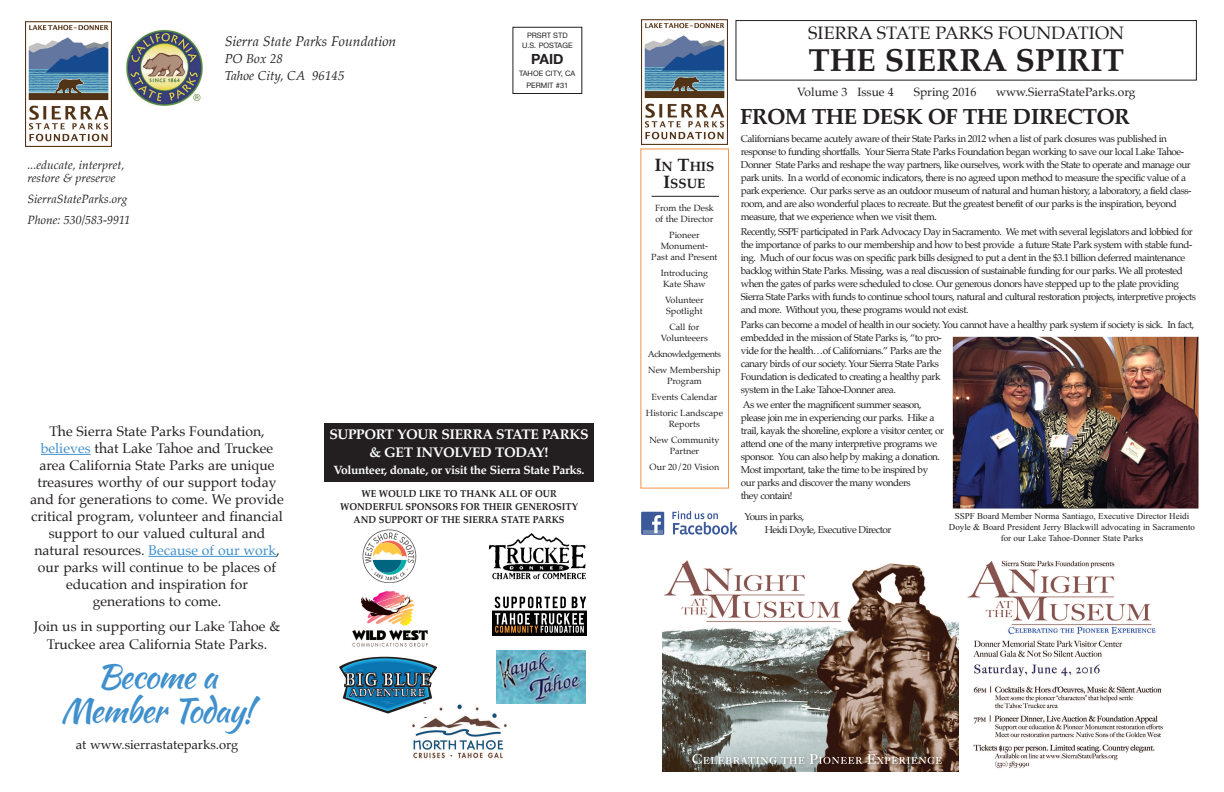
<style>
.page{position:relative;width:1224px;height:792px;background:#fff}
.page>*{position:absolute;margin:0;border:0;box-sizing:border-box;transform-origin:0 0}
.t1{font:33px/34px "Kaushan Script";letter-spacing:-.03em;color:#3f90cd;text-align:center}
.t2{font:700 32px "Palatino";color:#231f20}
.t3{font:700 22px "Palatino";letter-spacing:-.025em;color:#231f20}
.t4{font:18px "Palatino";color:#231f20}
.t5{font:14px/17px "Palatino";color:#231f20;text-align:center}
.t6{font:700 14px/18.5px "Palatino";letter-spacing:-.025em;color:#fff;text-align:center}
.t7{font:italic 14px "Palatino";color:#231f20}
.t8{font:700 14px "Helvetica Neue";color:#231f20}
.t9{font:700 13.5px/17px "Palatino";color:#231f20;text-align:center}
.t10{font:13px "Palatino";color:#231f20}
.t11{font:italic 13px/17px "Palatino";color:#231f20}
.t12{font:700 13px "Times New Roman";color:#231f20}
.t13{font:italic 12px/13px "Palatino";color:#231f20}
.t14{font:12px "Palatino";color:#231f20}
.t15{font:700 12px "Palatino";letter-spacing:-.025em;color:#fff}
.t16{font:10px/13px "Palatino";letter-spacing:-.05em;color:#231f20}
.t17{font:700 10px/13.2px "Palatino";color:#231f20;text-align:center;scale:.93 1}
.t18{font:9px/11px "Palatino";color:#231f20;text-align:center}
.t19{font:9px/10.8px "Times New Roman";color:#231f20;text-align:center}
.t20{font:9px/16px "Palatino";letter-spacing:-.05em;color:#231f20}
.t21{font:7.5px/10px "Helvetica Neue";color:#231f20;text-align:center}
.s1{color:#3f90cd}
.s2{font-size:18px}
</style>
<div class="page">
<div style="left:736px;top:20px;width:461px;height:60px;border:1px solid #231f20"></div>
<img style="left:641px;top:19px;width:87px;height:125px">
<div style="left:640px;top:148px;width:89px;height:341px;border:1px solid #f69146"></div>
<hr style="left:652px;top:196px;width:67px;height:1px;background:#231f20">
<img style="left:25px;top:21px;width:87px;height:125px">
<img style="left:127px;top:29px;width:75px;height:76px">
<div style="left:324px;top:423px;width:270px;height:59px;background:#231f20"></div>
<svg style="left:363px;top:529px;width:53px;height:54px"></svg>
<img style="left:490px;top:534px;width:96px;height:46px">
<img style="left:352px;top:591px;width:76px;height:56px">
<img style="left:412px;top:703px;width:95px;height:57px">
<div style="left:488px;top:650px;width:104px;height:54px;background:#fff"></div>
<img style="left:496px;top:650px;width:90px;height:53px">
<div style="left:513px;top:27px;width:69px;height:67px;border:1px solid #231f20"></div>
<hr style="left:41px;top:454px;width:50px;height:1px;background:#3f90cd">
<hr style="left:149px;top:556px;width:127px;height:1px;background:#3f90cd">
<div style="left:487px;top:595px;width:101px;height:44px;background:linear-gradient(to right,#fff,#fff)"></div>
<img style="left:492px;top:597px;width:94px;height:39px">
<svg style="left:672px;top:511px;width:66px;height:24px"></svg>
<div style="left:641px;top:512px;width:23px;height:23px;background:#3c5a9a"></div>
<hr style="left:643px;top:530px;width:20px;height:3px;background:#6d84b2">
<svg style="left:652px;top:515px;width:9px;height:18px"></svg>
<img style="left:663px;top:560px;width:296px;height:212px">
<svg style="left:967px;top:560px;width:196px;height:209px"></svg>
<div style="left:340px;top:657px;width:96px;height:59px;background:#fff"></div>
<img style="left:340px;top:657px;width:96px;height:57px">
<img style="left:953px;top:337px;width:246px;height:172px">
<p class="t13" style="left:27px;top:159px;width:98px">...educate, interpret, restore &amp; preserve</p>
<p class="t13" style="left:27px;top:189px;width:105px;line-height:21px">SierraStateParks.org<br>Phone: 530/583-9911</p>
<h3 class="t7" style="left:225px;top:35px;width:173px">Sierra State Parks Foundation</h3>
<h3 class="t11" style="left:225px;top:51px;width:121px">PO Box 28<br>Tahoe City, CA 96145</h3>
<p class="t21" style="left:522px;top:31px;width:52px">PRSRT STD<br>U.S. POSTAGE</p>
<h3 class="t8" style="left:531px;top:51px;width:34px">PAID</h3>
<p class="t21" style="left:519px;top:68px;width:58px;line-height:11.7px">TAHOE CITY, CA<br>PERMIT #31</p>
<p class="t5" style="left:30px;top:424px;width:255px">The Sierra State Parks Foundation, <span class="s1">believes</span> that Lake Tahoe and Truckee area California State Parks are unique treasures worthy of our support today and for generations to come. We provide critical program, volunteer and financial support to our valued cultural and natural resources. <span class="s1">Because of our work</span>, our parks will continue to be places of education and inspiration for generations to come.</p>
<h3 class="t5" style="left:34px;top:618px;width:248px;line-height:18px">Join us in supporting our Lake Tahoe &amp;<br>Truckee area California State Parks.</h3>
<h1 class="t1" style="left:61px;top:660px;width:194px">Become a<br>Member Today!</h1>
<h3 class="t10" style="left:76px;top:738px;width:164px">at www.sierrastateparks.org</h3>
<h3 class="t6" style="left:329px;top:426px;width:261px">SUPPORT YOUR SIERRA STATE PARKS &amp; GET INVOLVED TODAY!</h3>
<p class="t15" style="left:333px;top:464px;width:253px">Volunteer, donate, or visit the Sierra State Parks.</p>
<p class="t17" style="left:340px;top:487px;width:257px">WE WOULD LIKE TO THANK ALL OF OUR<br>WONDERFUL SPONSORS FOR THEIR GENEROSITY<br>AND SUPPORT OF THE SIERRA STATE PARKS</p>
<h3 class="t9" style="left:654px;top:159px;width:61px"><span class="s2">I</span>N <span class="s2">T</span>HIS<br><span class="s2">I</span>SSUE</h3>
<p class="t18" style="left:655px;top:203px;width:60px;text-align:left">From the Desk of the Director</p>
<p class="t18" style="left:651px;top:230px;width:68px">Pioneer<br>Monument-<br>Past and Present</p>
<p class="t18" style="left:661px;top:268px;width:49px;text-align:left">Introducing<br>Kate Shaw</p>
<p class="t18" style="left:665px;top:295px;width:40px;text-align:left">Volunteer<br>Spotlight</p>
<p class="t18" style="left:661px;top:322px;width:48px">Call for<br>Volunteeers</p>
<p class="t20" style="left:648px;top:347px;width:74px">Acknowledgements<br>New Membership</p>
<p class="t18" style="left:646px;top:374px;width:79px;line-height:16px">Program<br>Events Calendar<br>Historic Landscape</p>
<p class="t18" style="left:649px;top:417px;width:72px;line-height:16px">Reports<br>New Community</p>
<p class="t18" style="left:650px;top:444px;width:71px;line-height:16px">Partner<br>Our 20/20 Vision</p>
<h3 class="t4" style="left:808px;top:25px;width:317px">SIERRA STATE PARKS FOuNDATION</h3>
<h2 class="t2" style="left:808px;top:45px;width:317px">THE SIERRA SPIRIT</h2>
<p class="t14" style="left:797px;top:86px;width:98px">Volume 3 Issue 4</p>
<p class="t14" style="left:914px;top:86px;width:64px">Spring 2016</p>
<p class="t14" style="left:996px;top:86px;width:141px">www.SierraStateParks.org</p>
<h3 class="t12" style="left:889px;top:40px;width:63px">FALL 2011</h3>
<h3 class="t3" style="left:740px;top:105px;width:392px">FROM THE DESK OF THE DIRECTOR</h3>
<p class="t16" style="left:741px;top:133px;width:452px">Californians became acutely aware of their State Parks in 2012 when a list of park closures was published in response to funding shortfalls. Your Sierra State Parks Foundation began working to save our local Lake Tahoe-Donner State Parks and reshape the way partners, like ourselves, work with the State to operate and manage our park units. In a world of economic indicators, there is no agreed upon method to measure the specific value of a park experience. Our parks serve as an outdoor museum of natural and human history, a laboratory, a field class&shy;room, and are also wonderful places to recreate. But the greatest benefit of our parks is the inspiration, beyond measure, that we experience when we visit them.</p>
<p class="t16" style="left:741px;top:226px;width:457px">Recently, SSPF participated in Park Advocacy Day in Sacramento. We met with several legislators and lobbied for the importance of parks to our membership and how to best provide a future State Park system with stable fund&shy;ing. Much of our focus was on specific park bills designed to put a dent in the $3.1 billion deferred maintenance backlog within State Parks. Missing, was a real discussion of sustainable funding for our parks. We all protested when the gates of parks were scheduled to close. Our generous donors have stepped up to the plate providing Sierra State Parks with funds to continue school tours, natural and cultural restoration projects, interpretive projects and more. Without you, these programs would not exist.</p>
<p class="t16" style="left:741px;top:319px;width:455px">Parks can become a model of health in our society. You cannot have a healthy park system if society is sick. In fact, embedded in the mission of State Parks is, “to pro-<br>vide for the health…of Californians.” Parks are the<br>canary birds of our society. Your Sierra State Parks<br>Foundation is dedicated to creating a healthy park<br>system in the Lake Tahoe-Donner area.</p>
<p class="t16" style="left:741px;top:399px;width:205px">As we enter the magnificent summer season, please join me in experiencing our parks. Hike a trail, kayak the shoreline, explore a visitor center, or attend one of the many interpretive programs we sponsor. You can also help by making a donation.<br>Most important, take the time to be inspired by our parks and discover the many wonders<br>they contain!</p>
<p class="t16" style="left:765px;top:511px;width:128px;text-indent:-20px">Yours in parks,<br>Heidi Doyle, Executive Director</p>
<p class="t19" style="left:949px;top:511px;width:248px">SSPF Board Member Norma Santiago, Executive Director Heidi<br>Doyle &amp; Board President Jerry Blackwill advocating in Sacramento for our Lake Tahoe-Donner State Parks</p>
</div>
